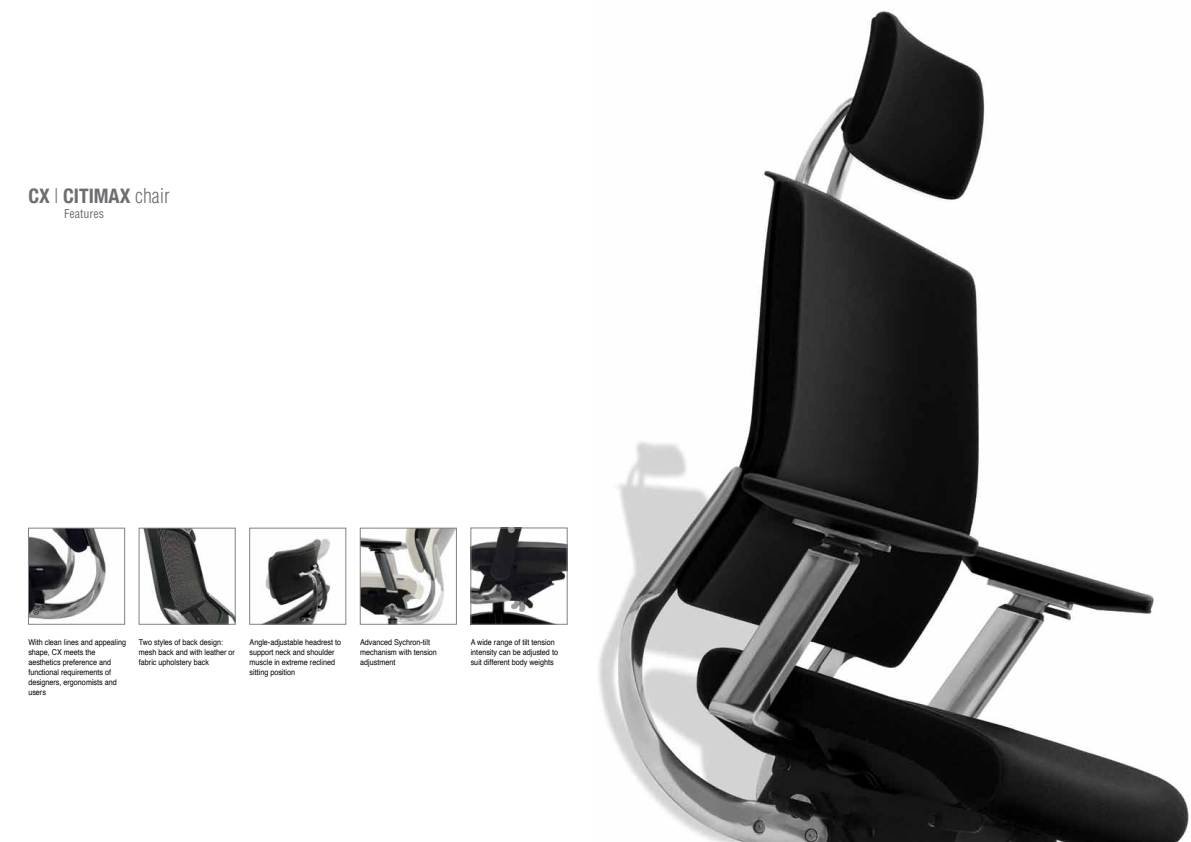
<style>
.page{position:relative;width:1191px;height:842px;background:#fff}
.page>*{position:absolute;margin:0;border:0;box-sizing:border-box;transform-origin:0 0}
.t1{font:700 condensed 20px "Helvetica Neue";color:#6d6e71}
.t2{font:condensed 12px "Helvetica";color:#6d6e71}
.t3{font:8px/10px "Helvetica";color:#000;scale:.9 1}
.s1{font-family:"Helvetica";font-weight:300}
</style>
<div class="page">
<img style="left:598px;top:11px;width:591px;height:831px">
<img style="left:265px;top:538px;width:65px;height:84px">
<div style="left:249px;top:528px;width:97px;height:96px;border:1px solid #808285"></div>
<img style="left:30px;top:530px;width:76px;height:90px">
<div style="left:28px;top:528px;width:97px;height:96px;border:1px solid #808285"></div>
<img style="left:143px;top:530px;width:90px;height:92px">
<div style="left:139px;top:528px;width:96px;height:96px;border:1px solid #808285"></div>
<img style="left:362px;top:530px;width:92px;height:92px">
<div style="left:360px;top:528px;width:96px;height:96px;border:1px solid #808285"></div>
<img style="left:473px;top:530px;width:92px;height:92px">
<h1 class="t1" style="left:28px;top:184px;width:143px">CX <span class="s1">|</span> CITIMAX <span class="s1">chair</span></h1>
<h2 class="t2" style="left:64px;top:206px;width:41px">Features</h2>
<p class="t3" style="left:28px;top:637px;width:110px">With clean lines and appealing shape, CX meets the aesthetics preference and functional requirements of designers, ergonomists and users</p>
<p class="t3" style="left:139px;top:637px;width:108px">Two styles of back design: mesh back and with leather or fabric upholstery back</p>
<p class="t3" style="left:249px;top:637px;width:103px">Angle-adjustable headrest to support neck and shoulder muscle in extreme reclined sitting position</p>
<p class="t3" style="left:360px;top:637px;width:87px">Advanced Sychron-tilt mechanism with tension adjustment</p>
<p class="t3" style="left:471px;top:637px;width:98px">A wide range of tilt tension intensity can be adjusted to suit different body weights</p>
</div>
